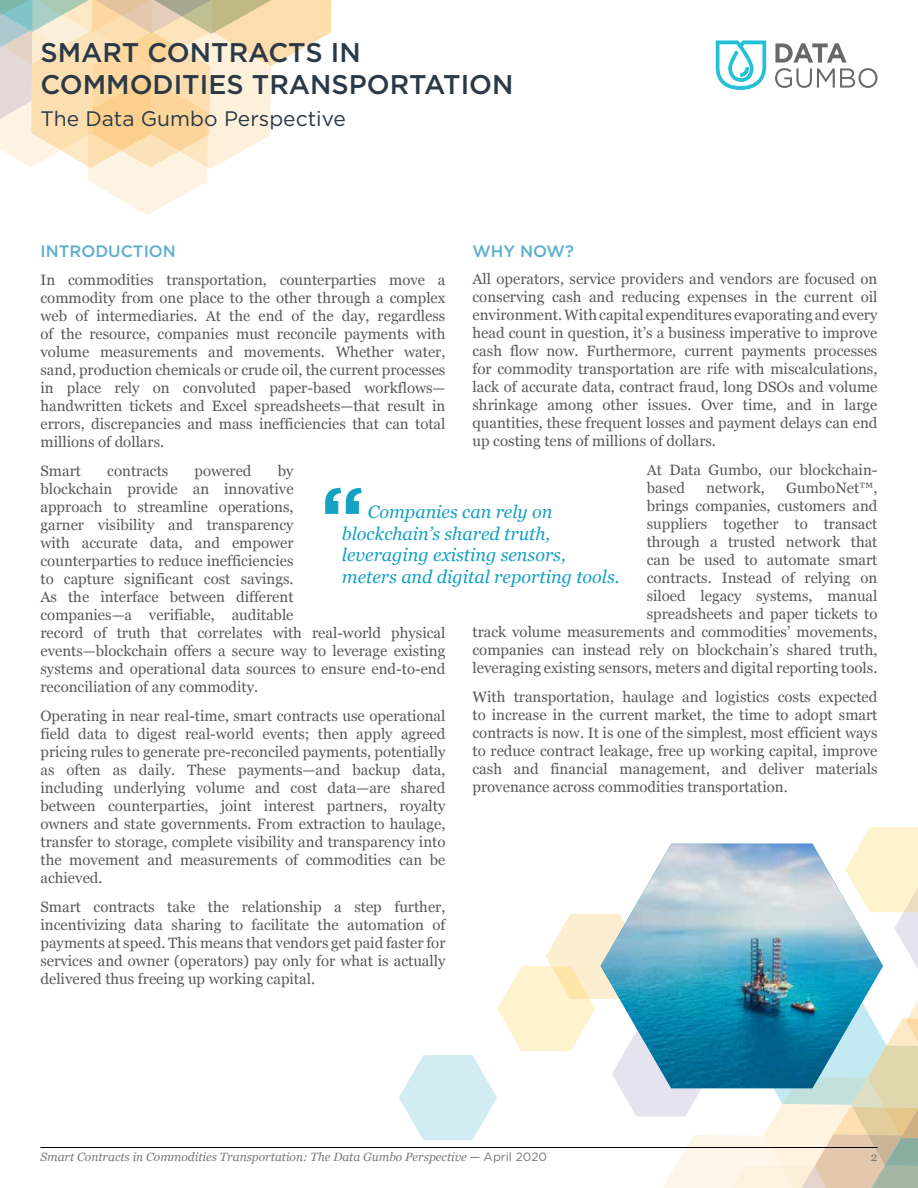
<style>
.page{position:relative;width:918px;height:1188px;background:#fff}
.page>*{position:absolute;margin:0;border:0;box-sizing:border-box;transform-origin:0 0}
.t1{font:700 81px "Gotham";color:#15a2c3}
.t2{font:500 27px/32.4px "Gotham";color:#2b3947}
.t3{font:21px "Gotham";color:#2b3947}
.t4{font:italic 18px/21.6px "Georgia";color:#15a2c3}
.t5{font:500 16.5px "Gotham";color:#5eafcd}
.t6{font:15px/18px "Georgia";color:#58595b;text-align:justify}
.t7{font:italic 12px "Georgia";color:#77787b}
.t8{font:12px "Georgia";color:#77787b}
.s1{font-family:"Gotham";font-style:normal}
</style>
<div class="page">
<svg style="left:775px;top:43px;width:103px;height:45px"></svg>
<svg style="left:715px;top:40px;width:52px;height:50px"></svg>
<svg style="left:0;top:0;width:332px;height:215px"></svg>
<hr style="left:40px;top:1147px;width:838px;height:1px;background:#000">
<svg style="left:399px;top:827px;width:519px;height:361px"></svg>
<img style="left:601px;top:844px;width:282px;height:244px">
<h2 class="t2" style="left:40px;top:36px;width:475px">SMART CONTRACTS IN<br>COMMODITIES TRANSPORTATION</h2>
<h3 class="t3" style="left:40px;top:106px;width:307px">The Data Gumbo Perspective</h3>
<p class="t5" style="left:40px;top:240px;width:137px">INTRODUCTION</p>
<p class="t6" style="left:40px;top:271px;width:407px">In commodities transportation, counterparties move a commodity from one place to the other through a complex web of intermediaries. At the end of the day, regardless of the resource, companies must reconcile payments with volume measurements and movements. Whether water, sand, production chemicals or crude oil, the current processes in place rely on convoluted paper-based workflows— handwritten tickets and Excel spreadsheets—that result in errors, discrepancies and mass inefficiencies that can total millions of dollars.</p>
<p class="t6" style="left:40px;top:461px;width:42px">Smart</p>
<p class="t6" style="left:107px;top:461px;width:63px">contracts</p>
<p class="t6" style="left:195px;top:461px;width:58px">powered</p>
<p class="t5" style="left:472px;top:240px;width:103px">WHY NOW?</p>
<p class="t6" style="left:472px;top:269px;width:407px">All operators, service providers and vendors are focused on conserving cash and reducing expenses in the current oil environment. With capital expenditures evaporating and every head count in question, it’s a business imperative to improve cash flow now. Furthermore, current payments processes for commodity transportation are rife with miscalculations, lack of accurate data, contract fraud, long DSOs and volume shrinkage among other issues. Over time, and in large quantities, these frequent losses and payment delays can end up costing tens of millions of dollars.</p>
<p class="t6" style="left:647px;top:460px;width:232px">At Data Gumbo, our blockchain&shy;based</p>
<p class="t6" style="left:40px;top:461px;width:406px;text-align:left;text-indent:237px">by<br>blockchain provide an innovative<br>approach to streamline operations,<br>garner visibility and transparency<br>with accurate data, and empower<br>counterparties to reduce inefficiencies<br>to capture significant cost savings.<br>As the interface between different<br>companies—a verifiable, auditable<br>record of truth that correlates with real-world physical events—blockchain offers a secure way to leverage existing systems and operational data sources to ensure end-to-end reconciliation of any commodity.</p>
<p class="t6" style="left:40px;top:706px;width:406px">Operating in near real-time, smart contracts use operational field data to digest real-world events; then apply agreed pricing rules to generate pre-reconciled payments, potentially as often as daily. These payments—and backup data, including underlying volume and cost data—are shared between counterparties, joint interest partners, royalty owners and state governments. From extraction to haulage, transfer to storage, complete visibility and transparency into the movement and measurements of commodities can be achieved.</p>
<p class="t6" style="left:40px;top:897px;width:406px">Smart contracts take the relationship a step further, incentivizing data sharing to facilitate the automation of payments at speed. This means that vendors get paid faster for services and owner (operators) pay only for what is actually delivered thus freeing up working capital.</p>
<p class="t6" style="left:472px;top:478px;width:407px;text-align:right">GumboNet™,<br>brings companies, customers and<br>suppliers together to transact<br>through a trusted network that<br>can be used to automate smart<br>contracts. Instead of relying on<br>siloed legacy systems, manual<br>spreadsheets and paper tickets to<br>track volume measurements and commodities’ movements, companies can instead rely on blockchain’s shared truth, leveraging existing sensors, meters and digital reporting tools.</p>
<p class="t6" style="left:472px;top:687px;width:407px">With transportation, haulage and logistics costs expected to increase in the current market, the time to adopt smart contracts is now. It is one of the simplest, most efficient ways to reduce contract leakage, free up working capital, improve cash and financial management, and deliver materials provenance across commodities transportation.</p>
<p class="t6" style="left:706px;top:478px;width:60px">network,</p>
<h1 class="t1" style="left:321px;top:463px;width:45px">“</h1>
<p class="t4" style="left:342px;top:500px;width:279px;text-indent:26px">Companies can rely on blockchain’s shared truth, leveraging existing sensors, meters and digital reporting tools.</p>
<p class="t7" style="left:40px;top:1148px;width:508px">Smart Contracts in Commodities Transportation: The Data Gumbo Perspective <span class="s1">— April 2020</span></p>
<p class="t8" style="left:871px;top:1148px;width:8px">2</p>
</div>
